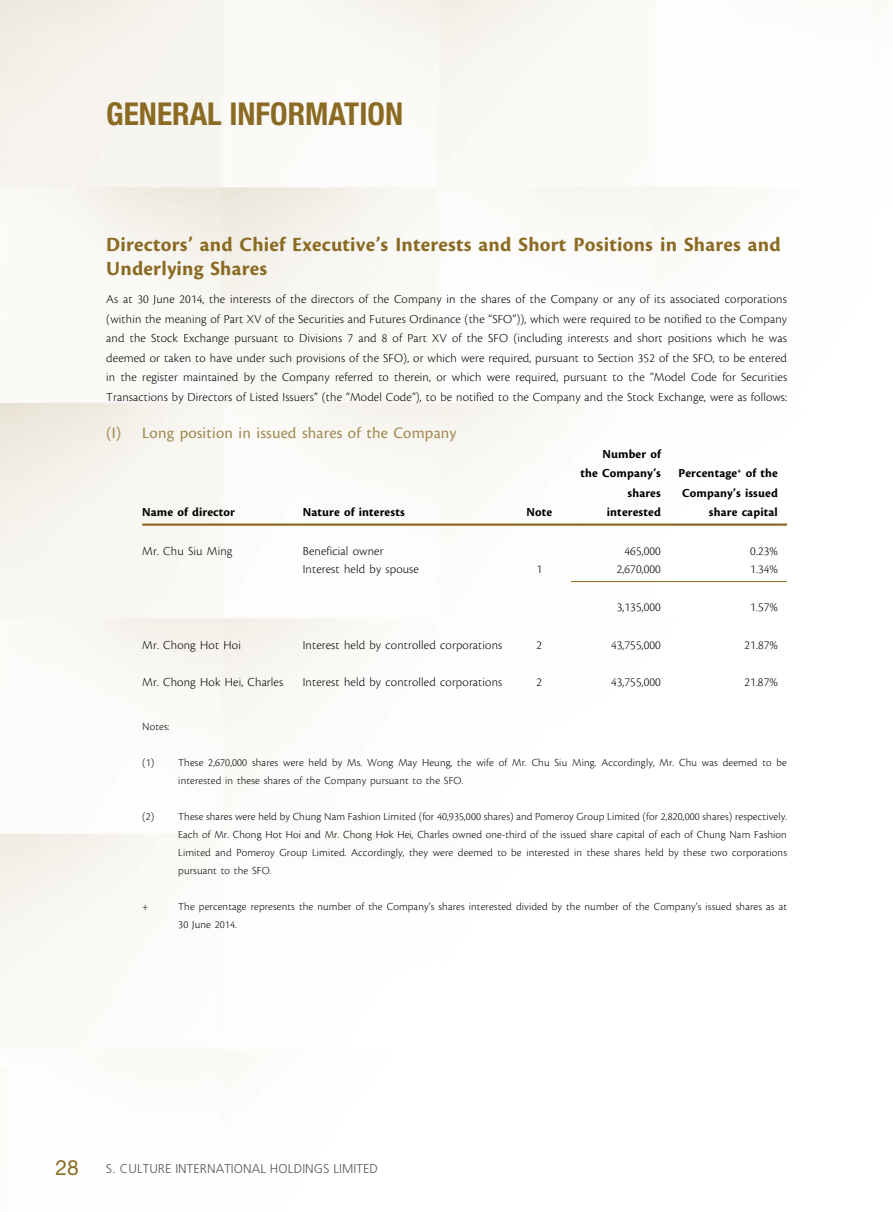
<style>
.page{position:relative;width:893px;height:1212px;background:#fff}
.page>*{position:absolute;margin:0;border:0;box-sizing:border-box;transform-origin:0 0}
.t1{font:700 condensed 31.5px "Helvetica Neue LT Std";color:#8b6b24}
.t2{font:700 21px/24px "Cronos Pro";letter-spacing:.01em;color:#8b6b24}
.t3{font:21px "Helvetica Neue LT Std";color:#8b6b24}
.t4{font:16.5px "Cronos Pro";letter-spacing:.01em;color:#a28950}
.t5{font:300 12.75px/19.5px "Cronos Pro";letter-spacing:.01em;color:#000;text-align:justify}
.t6{font:700 12.75px/19.5px "Cronos Pro";letter-spacing:.01em;color:#000;text-align:right}
.t7{font:300 12.75px "Frutiger LT Std";letter-spacing:.01em;color:#58595b}
.t8{font:300 11.25px/18px "Cronos Pro";letter-spacing:.01em;color:#000}
</style>
<div class="page">
<hr style="left:571px;top:581px;width:90px;height:1px;background:#8b6b24">
<hr style="left:670px;top:581px;width:108px;height:1px;background:#8b6b24">
<hr style="left:142px;top:523px;width:152px;height:3px;background:#8b6b24">
<svg style="left:294px;top:523px;width:9px;height:3px"></svg>
<hr style="left:303px;top:523px;width:205px;height:3px;background:#8b6b24">
<svg style="left:508px;top:523px;width:9px;height:3px"></svg>
<hr style="left:517px;top:523px;width:45px;height:3px;background:#8b6b24">
<svg style="left:562px;top:523px;width:9px;height:3px"></svg>
<hr style="left:571px;top:523px;width:90px;height:3px;background:#8b6b24">
<svg style="left:661px;top:523px;width:9px;height:3px"></svg>
<hr style="left:670px;top:523px;width:108px;height:3px;background:#8b6b24">
<svg style="left:778px;top:523px;width:9px;height:3px"></svg>
<h1 class="t1" style="left:106px;top:95px;width:298px">GENERAL INFORMATION</h1>
<h2 class="t2" style="left:106px;top:233px;width:676px">Directors’ and Chief Executive’s Interests and Short Positions in Shares and<br>Underlying Shares</h2>
<p class="t5" style="left:106px;top:290px;width:682px">As at 30 June 2014, the interests of the directors of the Company in the shares of the Company or any of its associated corporations (within the meaning of Part XV of the Securities and Futures Ordinance (the “SFO”)), which were required to be notified to the Company and the Stock Exchange pursuant to Divisions 7 and 8 of Part XV of the SFO (including interests and short positions which he was deemed or taken to have under such provisions of the SFO), or which were required, pursuant to Section 352 of the SFO, to be entered in the register maintained by the Company referred to therein, or which were required, pursuant to the “Model Code for Securities Transactions by Directors of Listed Issuers” (the “Model Code”), to be notified to the Company and the Stock Exchange, were as follows:</p>
<p class="t4" style="left:106px;top:424px;width:352px">(I) Long position in issued shares of the Company</p>
<p class="t6" style="left:142px;top:503px;width:94px">Name of director</p>
<p class="t6" style="left:303px;top:503px;width:103px">Nature of interests</p>
<p class="t6" style="left:526px;top:503px;width:27px">Note</p>
<p class="t6" style="left:580px;top:444px;width:82px">Number of<br>the Company’s shares interested</p>
<p class="t6" style="left:678px;top:464px;width:101px">Percentage<sup>+</sup> of the<br>Company’s issued share capital</p>
<p class="t5" style="left:142px;top:541px;width:92px">Mr. Chu Siu Ming</p>
<p class="t5" style="left:303px;top:541px;width:82px">Beneficial owner</p>
<p class="t5" style="left:624px;top:541px;width:38px">465,000</p>
<p class="t5" style="left:750px;top:541px;width:29px">0.23%</p>
<p class="t5" style="left:303px;top:559px;width:118px">Interest held by spouse</p>
<p class="t5" style="left:537px;top:559px;width:7px">1</p>
<p class="t5" style="left:617px;top:559px;width:46px">2,670,000</p>
<p class="t5" style="left:750px;top:559px;width:29px">1.34%</p>
<p class="t5" style="left:617px;top:597px;width:46px">3,135,000</p>
<p class="t5" style="left:750px;top:597px;width:29px">1.57%</p>
<p class="t5" style="left:142px;top:635px;width:100px">Mr. Chong Hot Hoi</p>
<p class="t5" style="left:303px;top:635px;width:201px">Interest held by controlled corporations</p>
<p class="t5" style="left:537px;top:635px;width:7px">2</p>
<p class="t5" style="left:611px;top:635px;width:51px">43,755,000</p>
<p class="t5" style="left:744px;top:635px;width:35px">21.87%</p>
<p class="t5" style="left:142px;top:672px;width:142px">Mr. Chong Hok Hei, Charles</p>
<p class="t5" style="left:303px;top:672px;width:201px">Interest held by controlled corporations</p>
<p class="t5" style="left:537px;top:672px;width:7px">2</p>
<p class="t5" style="left:611px;top:672px;width:51px">43,755,000</p>
<p class="t5" style="left:744px;top:672px;width:35px">21.87%</p>
<p class="t8" style="left:142px;top:717px;width:29px">Notes:</p>
<p class="t8" style="left:178px;top:753px;width:610px;text-indent:-36px">(1) These 2,670,000 shares were held by Ms. Wong May Heung, the wife of Mr. Chu Siu Ming. Accordingly, Mr. Chu was deemed to be interested in these shares of the Company pursuant to the SFO.</p>
<p class="t8" style="left:178px;top:807px;width:610px;text-align:justify;text-indent:-36px">(2) These shares were held by Chung Nam Fashion Limited (for 40,935,000 shares) and Pomeroy Group Limited (for 2,820,000 shares) respectively.<br>Each of Mr. Chong Hot Hoi and Mr. Chong Hok Hei, Charles owned one-third of the issued share capital of each of Chung Nam Fashion Limited and Pomeroy Group Limited. Accordingly, they were deemed to be interested in these shares held by these two corporations pursuant to the SFO.</p>
<p class="t8" style="left:142px;top:897px;width:8px">+</p>
<p class="t8" style="left:178px;top:897px;width:610px">The percentage represents the number of the Company’s shares interested divided by the number of the Company’s issued shares as at<br>30 June 2014.</p>
<h2 class="t3" style="left:55px;top:1155px;width:25px">28</h2>
<p class="t7" style="left:106px;top:1161px;width:274px">S. CULTURE INTERNATIONAL HOLDINGS LIMITED</p>
</div>
